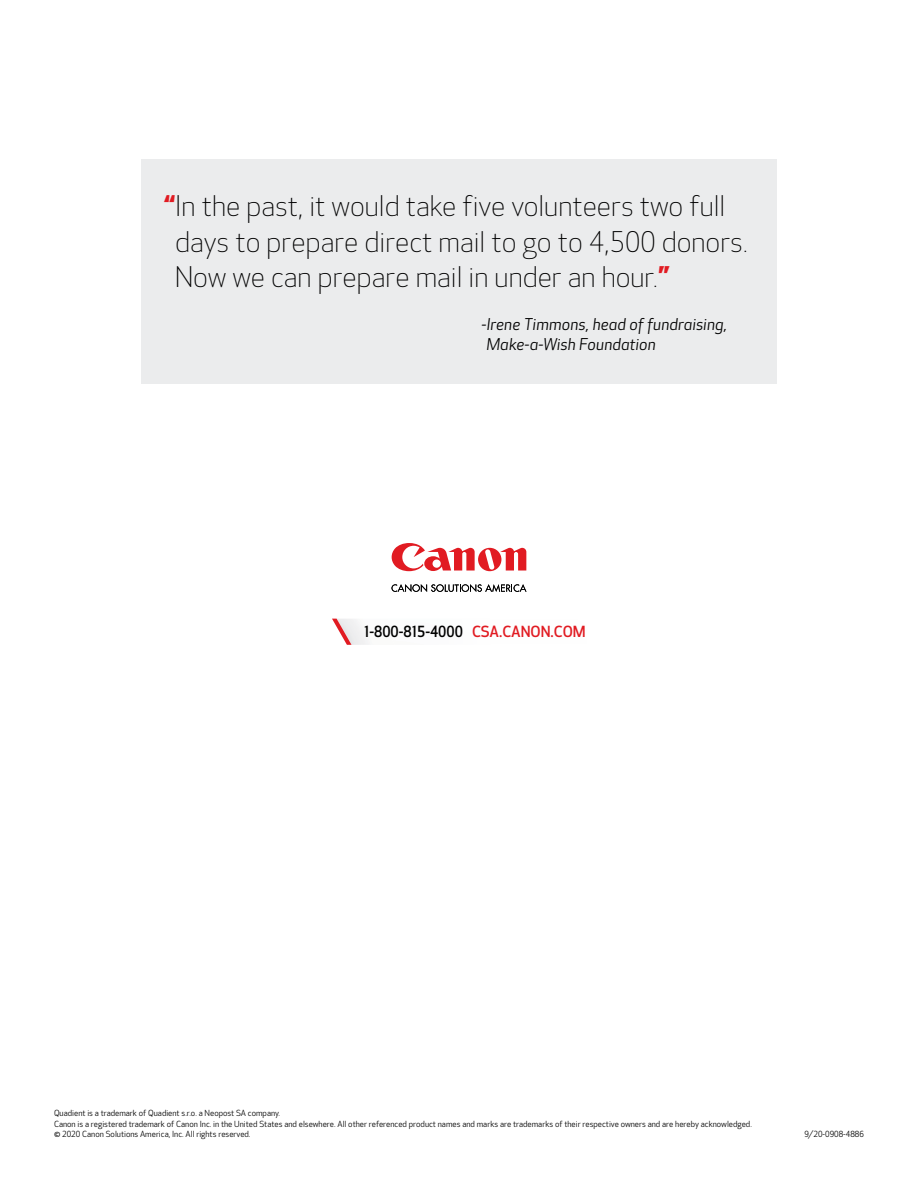
<style>
.page{position:relative;width:918px;height:1188px;background:#fff}
.page>*{position:absolute;margin:0;border:0;box-sizing:border-box;transform-origin:0 0}
.t1{font:300 27.9px/35.8px "Optic Sans 101";color:#000}
.t2{font:italic 15.9px/20px "Optic Sans 202";letter-spacing:.01em;color:#000}
.t3{font:500 15px "Optic Sans 301";color:#000}
.t4{font:8.25px/10.5px "Optic Sans 201";color:#000}
.s1{font-family:"Optic Sans 401";font-weight:700;color:#e11b22}
.s2{color:#e11b22}
</style>
<div class="page">
<svg style="left:332px;top:619px;width:20px;height:26px"></svg>
<svg style="left:392px;top:584px;width:134px;height:8px"></svg>
<svg style="left:392px;top:543px;width:134px;height:28px"></svg>
<div style="left:141px;top:159px;width:636px;height:225px;background:#ebeced"></div>
<h1 class="t1" style="left:175px;top:189px;width:575px;text-indent:-11px"><span class="s1">“</span>In the past, it would take five volunteers two full days to prepare direct mail to go to 4,500 donors.<br>Now we can prepare mail in under an hour.<span class="s1">”</span></h1>
<h2 class="t2" style="left:486px;top:315px;width:242px;text-indent:-5px">-Irene Timmons, head of fundraising,<br>Make-a-Wish Foundation</h2>
<h3 class="t3" style="left:364px;top:623px;width:223px">1-800-815-4000 <span class="s2">CSA.CANON.COM</span></h3>
<p class="t4" style="left:54px;top:1108px;width:699px">Quadient is a trademark of Quadient s.r.o. a Neopost SA company.<br>Canon is a registered trademark of Canon Inc. in the United States and elsewhere. All other referenced product names and marks are trademarks of their respective owners and are hereby acknowledged. © 2020 Canon Solutions America, Inc. All rights reserved.</p>
<p class="t4" style="left:804px;top:1129px;width:61px">9/20-0908-4886</p>
</div>
